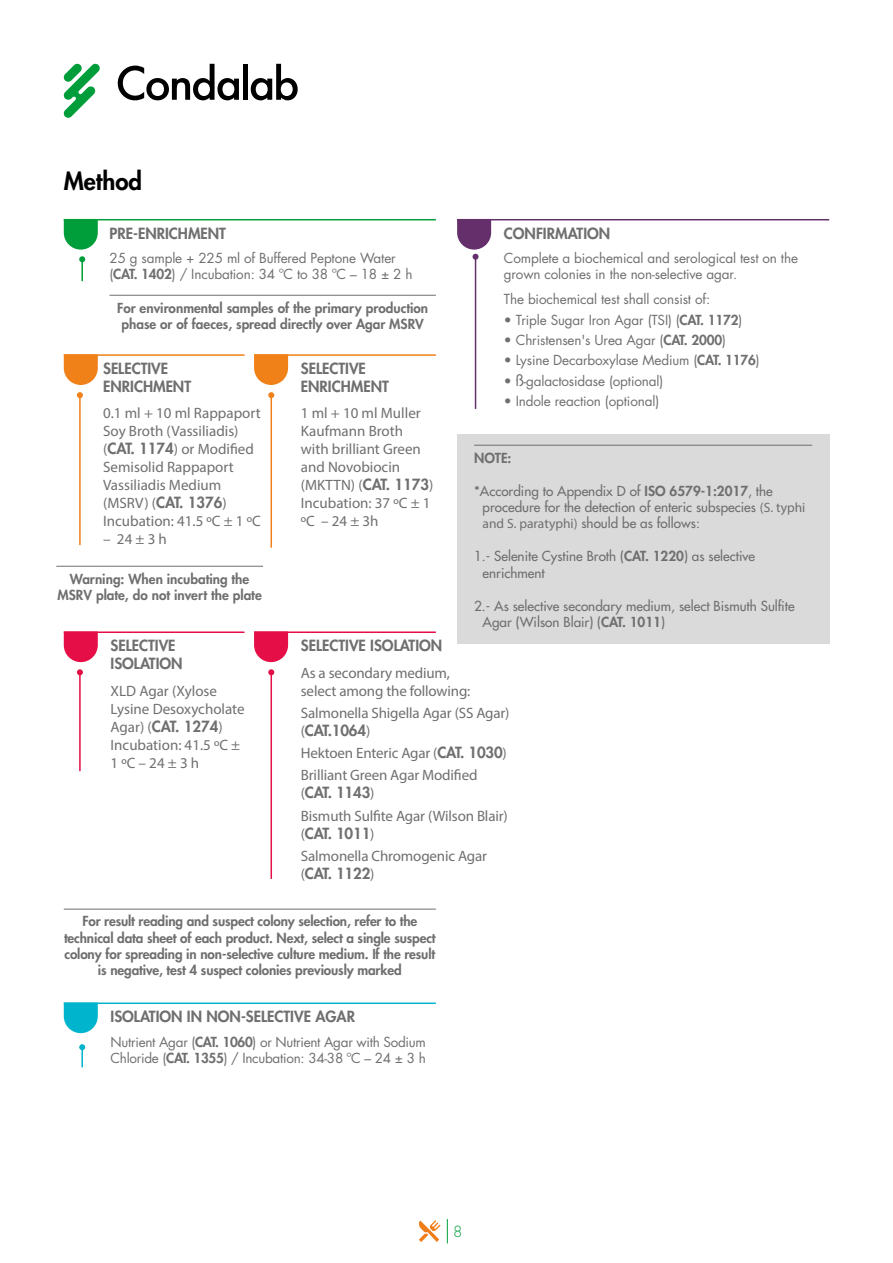
<style>
.page{position:relative;width:893px;height:1263px;background:#fff}
.page>*{position:absolute;margin:0;border:0;box-sizing:border-box;transform-origin:0 0}
.t1{font:800 24px "Futura Std";color:#000}
.t2{font:15px/18px "Myriad Pro";color:#706f6f}
.t3{font:800 15px/18px "Futura Std";color:#706f6f}
.t4{font:300 15px "Futura Std";color:#009e3a}
.t5{font:13.5px/16.2px "Futura Std";letter-spacing:-.01em;color:#706f6f}
.t6{font:800 13.5px/16.2px "Futura Std";letter-spacing:-.01em;color:#706f6f;text-align:center}
.t7{font:500 13.5px/16.2px "Futura Std";color:#706f6f}
.s1{font-weight:800}
.s2{font-family:"Futura Std";font-weight:800}
.s3{font-weight:500}
.s4{font-family:"Myriad Pro";font-weight:400}
</style>
<div class="page">
<svg style="left:419px;top:1220px;width:21px;height:22px"></svg>
<svg style="left:447px;top:1219px;width:1px;height:24px"></svg>
<svg style="left:64px;top:64px;width:36px;height:54px"></svg>
<svg style="left:118px;top:64px;width:121px;height:36px"></svg>
<div style="left:243px;top:64px;width:5px;height:36px;background:#000"></div>
<svg style="left:251px;top:64px;width:47px;height:36px"></svg>
<svg style="left:64px;top:1004px;width:34px;height:29px"></svg>
<hr style="left:81px;top:1047px;width:2px;height:20px;background:#00b4ce">
<svg style="left:79px;top:1044px;width:6px;height:6px"></svg>
<hr style="left:64px;top:1002px;width:372px;height:2px;background:#00b4ce">
<div style="left:457px;top:434px;width:372px;height:210px;background:#dadada"></div>
<hr style="left:474px;top:445px;width:338px;height:1px;background:#706f6f">
<svg style="left:64px;top:633px;width:34px;height:29px"></svg>
<svg style="left:254px;top:633px;width:34px;height:29px"></svg>
<hr style="left:79px;top:672px;width:2px;height:99px;background:#e50e46">
<svg style="left:77px;top:669px;width:6px;height:6px"></svg>
<hr style="left:271px;top:672px;width:1px;height:207px;background:#e50e46">
<svg style="left:268px;top:669px;width:6px;height:6px"></svg>
<hr style="left:64px;top:631px;width:180px;height:2px;background:#e50e46">
<hr style="left:254px;top:631px;width:182px;height:2px;background:#e50e46">
<hr style="left:64px;top:909px;width:372px;height:1px;background:#706f6f">
<hr style="left:475px;top:257px;width:1px;height:152px;background:#652f6c">
<svg style="left:457px;top:220px;width:34px;height:40px"></svg>
<hr style="left:457px;top:219px;width:372px;height:1px;background:#652f6c">
<hr style="left:109px;top:295px;width:327px;height:1px;background:#706f6f">
<svg style="left:64px;top:220px;width:34px;height:30px"></svg>
<hr style="left:81px;top:259px;width:2px;height:22px;background:#009e3a">
<svg style="left:79px;top:256px;width:6px;height:6px"></svg>
<hr style="left:64px;top:219px;width:372px;height:1px;background:#009e3a">
<hr style="left:56px;top:566px;width:207px;height:1px;background:#706f6f">
<svg style="left:64px;top:356px;width:34px;height:29px"></svg>
<svg style="left:254px;top:356px;width:34px;height:29px"></svg>
<hr style="left:79px;top:395px;width:2px;height:150px;background:#f08018">
<svg style="left:77px;top:392px;width:6px;height:6px"></svg>
<hr style="left:271px;top:395px;width:1px;height:153px;background:#f08018">
<svg style="left:268px;top:392px;width:6px;height:6px"></svg>
<hr style="left:64px;top:354px;width:180px;height:2px;background:#f08018">
<hr style="left:254px;top:354px;width:182px;height:2px;background:#f08018">
<h1 class="t1" style="left:64px;top:166px;width:80px">Method</h1>
<p class="t3" style="left:109px;top:224px;width:118px">PRE-ENRICHMENT</p>
<p class="t5" style="left:109px;top:250px;width:305px">25 g sample + 225 ml of Buffered Peptone Water (<span class="s1">CAT. 1402</span>) / Incubation: 34 ºC to 38 ºC – 18 ± 2 h</p>
<p class="t6" style="left:117px;top:300px;width:313px">For environmental samples of the primary production phase or of faeces, spread directly over Agar MSRV</p>
<p class="t3" style="left:103px;top:359px;width:90px">SELECTIVE<br>ENRICHMENT</p>
<p class="t2" style="left:103px;top:404px;width:159px">0.1 ml + 10 ml Rappaport<br>Soy Broth (Vassiliadis) (<span class="s2">CAT. 1174</span>) or Modified<br>Semisolid Rappaport<br>Vassiliadis Medium (MSRV) (<span class="s2">CAT. 1376</span>)<br>Incubation: 41.5 ºC ± 1 ºC</p>
<p class="t2" style="left:103px;top:530px;width:65px">– 24 ± 3 h</p>
<p class="t6" style="left:58px;top:570px;width:206px">Warning: When incubating the<br>MSRV plate, do not invert the plate</p>
<p class="t3" style="left:301px;top:359px;width:90px">SELECTIVE<br>ENRICHMENT</p>
<p class="t2" style="left:301px;top:404px;width:134px">1 ml + 10 ml Muller<br>Kaufmann Broth with brilliant Green and Novobiocin (MKTTN) (<span class="s2">CAT. 1173</span>)<br>Incubation: 37 ºC ± 1 ºC – 24 ± 3h</p>
<p class="t3" style="left:504px;top:224px;width:108px">CONFIRMATION</p>
<p class="t5" style="left:504px;top:250px;width:296px">Complete a biochemical and serological test on the grown colonies in the non-selective agar.</p>
<p class="t5" style="left:504px;top:291px;width:208px">The biochemical test shall consist of:</p>
<p class="t5" style="left:504px;top:312px;width:240px">• Triple Sugar Iron Agar (TSI) (<span class="s1">CAT. 1172</span>)</p>
<p class="t5" style="left:504px;top:332px;width:224px">• Christensen's Urea Agar (<span class="s1">CAT. 2000</span>)</p>
<p class="t5" style="left:504px;top:353px;width:257px">• Lysine Decarboxylase Medium (<span class="s1">CAT. 1176</span>)</p>
<p class="t5" style="left:504px;top:373px;width:161px">• <span class="s3">ß</span>-galactosidase (optional)</p>
<p class="t5" style="left:504px;top:393px;width:157px">• Indole reaction (optional)</p>
<p class="t6" style="left:474px;top:449px;width:39px">NOTE:</p>
<p class="t7" style="left:483px;top:483px;width:324px;text-indent:-9px">*According to Appendix D of <span class="s1">ISO 6579-1:2017</span>, the procedure for the detection of enteric subspecies <span class="s4">(S. typhi and S. paratyphi)</span> should be as follows:</p>
<p class="t7" style="left:483px;top:548px;width:274px;text-indent:-9px">1.- Selenite Cystine Broth (<span class="s1">CAT. 1220</span>) as selective enrichment</p>
<p class="t7" style="left:483px;top:598px;width:314px;text-indent:-9px">2.- As selective secondary medium, select Bismuth Sulfite<br>Agar (Wilson Blair) (<span class="s1">CAT. 1011</span>)</p>
<p class="t3" style="left:301px;top:636px;width:143px">SELECTIVE ISOLATION</p>
<p class="t2" style="left:301px;top:663px;width:171px">As a secondary medium, select among the following:</p>
<p class="t2" style="left:301px;top:703px;width:210px">Salmonella Shigella Agar (SS Agar)</p>
<p class="t3" style="left:301px;top:721px;width:71px"><span class="s4">(</span>CAT.1064<span class="s4">)</span></p>
<p class="t2" style="left:301px;top:742px;width:208px;line-height:22.2px">Hektoen Enteric Agar (<span class="s2">CAT. 1030</span>)<br>Brilliant Green Agar Modified</p>
<p class="t3" style="left:301px;top:784px;width:75px"><span class="s4">(</span>CAT. 1143<span class="s4">)</span></p>
<p class="t2" style="left:301px;top:806px;width:208px">Bismuth Sulfite Agar (Wilson Blair)</p>
<p class="t3" style="left:301px;top:824px;width:75px"><span class="s4">(</span>CAT. 1011<span class="s4">)</span></p>
<p class="t2" style="left:301px;top:846px;width:188px">Salmonella Chromogenic Agar</p>
<p class="t3" style="left:301px;top:864px;width:75px"><span class="s4">(</span>CAT. 1122<span class="s4">)</span></p>
<p class="t6" style="left:64px;top:913px;width:373px">For result reading and suspect colony selection, refer to the technical data sheet of each product. Next, select a single suspect colony for spreading in non-selective culture medium. If the result is negative, test 4 suspect colonies previously marked</p>
<p class="t3" style="left:111px;top:636px;width:74px">SELECTIVE<br>ISOLATION</p>
<p class="t2" style="left:111px;top:681px;width:136px">XLD Agar (Xylose<br>Lysine Desoxycholate</p>
<p class="t3" style="left:111px;top:717px;width:114px"><span class="s4">Agar) (</span>CAT. 1274<span class="s4">)</span></p>
<p class="t2" style="left:111px;top:735px;width:131px">Incubation: 41.5 ºC ±<br>1 ºC – 24 ± 3 h</p>
<p class="t3" style="left:111px;top:1007px;width:246px">ISOLATION IN NON-SELECTIVE AGAR</p>
<p class="t5" style="left:111px;top:1034px;width:317px">Nutrient Agar (<span class="s1">CAT. 1060</span>) or Nutrient Agar with Sodium<br>Chloride (<span class="s1">CAT. 1355</span>) / Incubation: 34-38 ºC – 24 ± 3 h</p>
<p class="t4" style="left:453px;top:1222px;width:11px">8</p>
</div>
